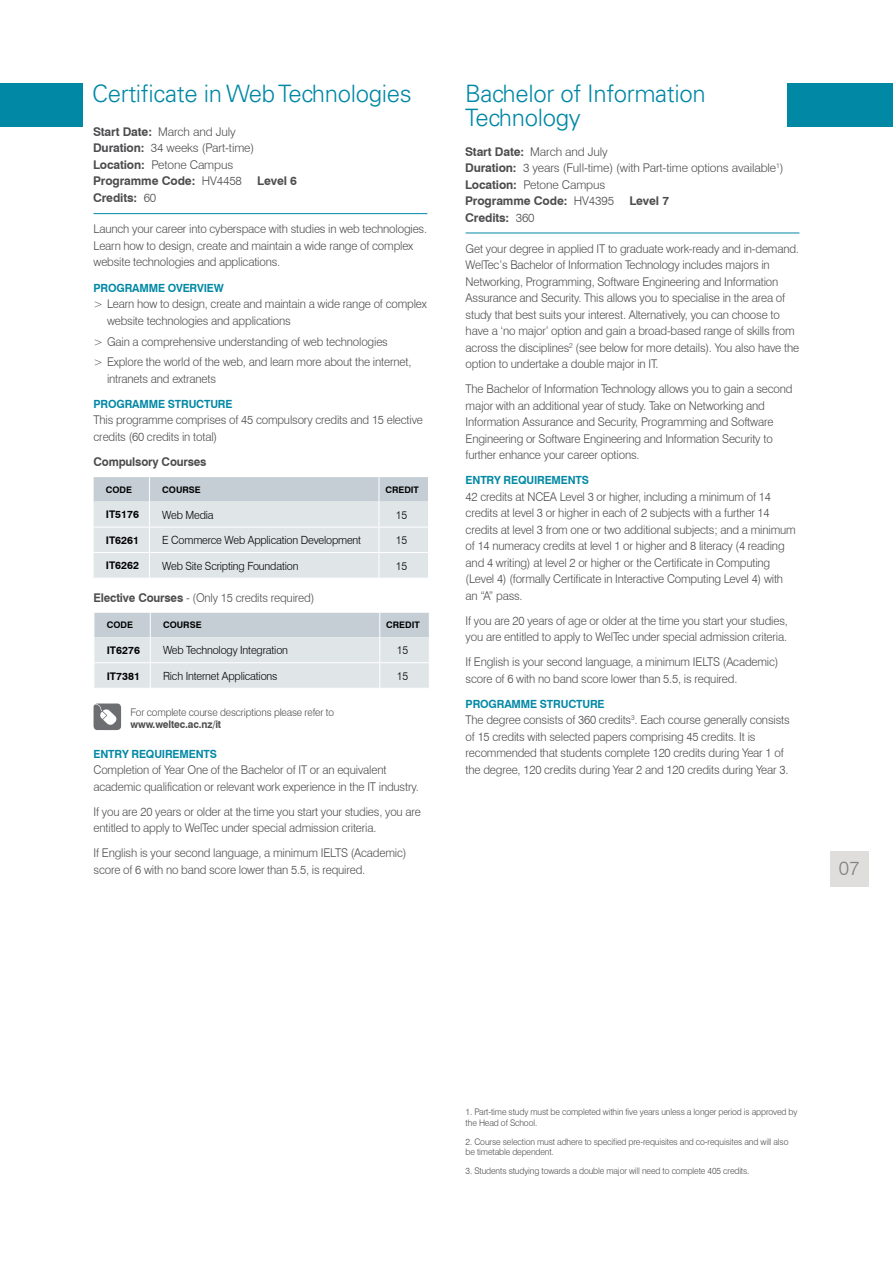
<style>
.page{position:relative;width:893px;height:1263px;background:#fff}
.page>*{position:absolute;margin:0;border:0;box-sizing:border-box;transform-origin:0 0}
.t1{font:300 24px/24px "Univers";letter-spacing:-.015em;color:#0088a5}
.t2{font:300 19.5px "Swiss 721 BT";color:#808285}
.t3{font:300 12px/16.5px "Swiss 721 BT";letter-spacing:-.015em;color:#4d4d4f;scale:.96 1}
.t4{font:300 12px/16.5px "Swiss 721 BT";letter-spacing:-.015em;color:#4d4d4f}
.t5{font:700 12px "Swiss 721 BT";letter-spacing:-.01em;color:#4d4d4f}
.t6{font:700 12px "Swiss 721 BT";letter-spacing:-.01em;color:#4d4d4f;scale:.96 1}
.t7{font:300 11.25px "Swiss 721 BT";letter-spacing:-.015em;color:#000;scale:.96 1}
.t8{font:700 11.25px "Swiss 721 BT";letter-spacing:-.015em;color:#0088a5;scale:.96 1}
.t9{font:300 10.5px "Swiss 721 BT";letter-spacing:-.015em;color:#4d4d4f;scale:.96 1}
.t10{font:700 10.5px "Swiss 721 BT";color:#000}
.t11{font:700 10.5px "Swiss 721 BT";letter-spacing:-.015em;color:#4d4d4f;scale:.96 1}
.t12{font:300 9px/10.5px "Swiss 721 BT";letter-spacing:-.015em;color:#4d4d4f;scale:.96 1}
.t13{font:700 9px "Swiss 721 BT";color:#000}
.s1{font-weight:700}
.s2{font-weight:300}
</style>
<div class="page">
<hr style="left:94px;top:213px;width:333px;height:1px;background:#0088a5">
<div style="left:0;top:83px;width:82px;height:44px;background:#0088a5"></div>
<div style="left:94px;top:703px;width:27px;height:27px;background:#6d6e71;border-radius:4px"></div>
<svg style="left:94px;top:703px;width:23px;height:22px"></svg>
<hr style="left:466px;top:233px;width:333px;height:1px;background:#0088a5">
<div style="left:787px;top:83px;width:106px;height:44px;background:#0088a5"></div>
<svg style="left:93px;top:477px;width:335px;height:101px;background:#dae0e3"></svg>
<svg style="left:94px;top:613px;width:335px;height:75px;background:#d7dee2"></svg>
<div style="left:830px;top:851px;width:39px;height:36px;background:#e0dedd"></div>
<h1 class="t1" style="left:92px;top:82px;width:321px">Certificate in Web Technologies</h1>
<p class="t4" style="left:93px;top:123px;width:163px"><span class="s1">Start Date:</span> March and July<br><span class="s1">Duration:</span> 34 weeks (Part-time)<br><span class="s1">Location:</span> Petone Campus<br><span class="s1">Programme Code:</span> HV4458</p>
<p class="t5" style="left:257px;top:174px;width:41px">Level 6</p>
<p class="t5" style="left:93px;top:190px;width:65px">Credits: <span class="s2">60</span></p>
<p class="t3" style="left:94px;top:220px;width:349px">Launch your career into cyberspace with studies in web technologies.<br>Learn how to design, create and maintain a wide range of complex website technologies and applications.</p>
<p class="t8" style="left:94px;top:281px;width:58px">PROGRAMME</p>
<p class="t8" style="left:168px;top:281px;width:60px">OVERVIEW</p>
<p class="t3" style="left:107px;top:296px;width:335px;text-indent:-14px">&gt; Learn how to design, create and maintain a wide range of complex website technologies and applications</p>
<p class="t3" style="left:94px;top:331px;width:333px;line-height:20.7px">&gt; Gain a comprehensive understanding of web technologies<br>&gt; Explore the world of the web, and learn more about the internet,</p>
<p class="t3" style="left:107px;top:370px;width:115px">intranets and extranets</p>
<p class="t8" style="left:94px;top:397px;width:58px">PROGRAMME</p>
<p class="t8" style="left:168px;top:397px;width:61px">STRUCTURE</p>
<p class="t3" style="left:94px;top:412px;width:345px">This programme comprises of 45 compulsory credits and 15 elective credits (60 credits in total)</p>
<p class="t6" style="left:94px;top:454px;width:119px">Compulsory Courses</p>
<p class="t13" style="left:106px;top:484px;width:27px">CODE</p>
<p class="t13" style="left:162px;top:484px;width:28px">COURSE</p>
<p class="t13" style="left:385px;top:484px;width:35px">CREDIT</p>
<p class="t10" style="left:106px;top:508px;width:35px">IT5176</p>
<p class="t7" style="left:162px;top:508px;width:55px">Web Media</p>
<p class="t7" style="left:396px;top:508px;width:13px">15</p>
<p class="t10" style="left:106px;top:534px;width:35px">IT6261</p>
<p class="t7" style="left:162px;top:533px;width:209px">E Commerce Web Application Development</p>
<p class="t7" style="left:396px;top:533px;width:13px">15</p>
<p class="t10" style="left:106px;top:559px;width:35px">I T6262</p>
<p class="t7" style="left:162px;top:559px;width:144px">Web Site Scripting Foundation</p>
<p class="t7" style="left:396px;top:559px;width:13px">15</p>
<p class="t3" style="left:94px;top:590px;width:231px"><span class="s1">Elective Courses</span> - (Only 15 credits required)</p>
<p class="t13" style="left:107px;top:620px;width:27px">CODE</p>
<p class="t13" style="left:163px;top:620px;width:28px">COURSE</p>
<p class="t13" style="left:386px;top:620px;width:35px">CREDIT</p>
<p class="t10" style="left:107px;top:644px;width:35px">IT6276</p>
<p class="t7" style="left:163px;top:643px;width:132px">Web Technology Integration</p>
<p class="t7" style="left:397px;top:643px;width:13px">15</p>
<p class="t10" style="left:107px;top:669px;width:35px">IT7381</p>
<p class="t7" style="left:163px;top:669px;width:121px">Rich Internet Applications</p>
<p class="t7" style="left:397px;top:669px;width:13px">15</p>
<p class="t9" style="left:131px;top:705px;width:213px">For complete course descriptions please refer to</p>
<p class="t11" style="left:131px;top:717px;width:96px">www.weltec.ac.nz/it</p>
<p class="t8" style="left:94px;top:747px;width:80px">ENTRY REQUIREME</p>
<p class="t8" style="left:196px;top:747px;width:23px">NTS</p>
<p class="t3" style="left:94px;top:762px;width:340px">Completion of Year One of the Bachelor of IT or an equivalent academic qualification or relevant work experience in the IT industry.</p>
<p class="t3" style="left:94px;top:803px;width:343px">If you are 20 years or older at the time you start your studies, you are entitled to apply to WelTec under special admission criteria.</p>
<p class="t3" style="left:94px;top:845px;width:327px">If English is your second language, a minimum IELTS (Academic) score of 6 with no band score lower than 5.5, is required.</p>
<h1 class="t1" style="left:465px;top:82px;width:242px">Bachelor of Information<br>Technology</h1>
<p class="t4" style="left:465px;top:143px;width:320px"><span class="s1">Start Date:</span> March and July<br><span class="s1">Duration:</span> 3 years (Full-time) (with Part-time options available<sup>1</sup>)<br><span class="s1">Location:</span> Petone Campus<br><span class="s1">Programme Code:</span> HV4395</p>
<p class="t5" style="left:629px;top:194px;width:41px">Level 7</p>
<p class="t5" style="left:465px;top:210px;width:71px">Credits: <span class="s2">360</span></p>
<p class="t3" style="left:466px;top:240px;width:349px">Get your degree in applied IT to graduate work-ready and in-demand.<br>WelTec’s Bachelor of Information Technology includes majors in Networking, Programming, Software Engineering and Information Assurance and Security. This allows you to specialise in the area of study that best suits your interest. Alternatively, you can choose to have a ‘no major’ option and gain a broad-based range of skills from across the disciplines<sup>2</sup> (see below for more details). You also have the option to undertake a double major in IT.</p>
<p class="t3" style="left:466px;top:381px;width:342px">The Bachelor of Information Technology allows you to gain a second major with an additional year of study. Take on Networking and Information Assurance and Security, Programming and Software Engineering or Software Engineering and Information Security to further enhance your career options.</p>
<p class="t8" style="left:466px;top:474px;width:80px">ENTRY REQUIREME</p>
<p class="t8" style="left:568px;top:474px;width:23px">NTS</p>
<p class="t3" style="left:466px;top:488px;width:345px">42 credits at NCEA Level 3 or higher, including a minimum of 14 credits at level 3 or higher in each of 2 subjects with a further 14 credits at level 3 from one or two additional subjects; and a minimum of 14 numeracy credits at level 1 or higher and 8 literacy (4 reading and 4 writing) at level 2 or higher or the Certificate in Computing (Level 4) (formally Certificate in Interactive Computing Level 4) with an “A” pass.</p>
<p class="t3" style="left:466px;top:612px;width:337px">If you are 20 years of age or older at the time you start your studies, you are entitled to apply to WelTec under special admission criteria.</p>
<p class="t3" style="left:466px;top:654px;width:327px">If English is your second language, a minimum IELTS (Academic) score of 6 with no band score lower than 5.5, is required.</p>
<p class="t8" style="left:466px;top:697px;width:58px">PROGRAMME</p>
<p class="t8" style="left:540px;top:697px;width:61px">STRUCTURE</p>
<p class="t3" style="left:466px;top:712px;width:339px">The degree consists of 360 credits<sup>3</sup>. Each course generally consists of 15 credits with selected papers comprising 45 credits. It is recommended that students complete 120 credits during Year 1 of the degree, 120 credits during Year 2 and 120 credits during Year 3.</p>
<h2 class="t2" style="left:839px;top:856px;width:22px">07</h2>
<p class="t12" style="left:466px;top:1107px;width:347px">1. Part-time study must be completed within five years unless a longer period is approved by the Head of School.</p>
<p class="t12" style="left:466px;top:1136px;width:338px">2. Course selection must adhere to specified pre-requisites and co-requisites and will also be timetable dependent.</p>
<p class="t12" style="left:466px;top:1166px;width:297px">3. Students studying towards a double major will need to complete 405 credits.</p>
</div>
